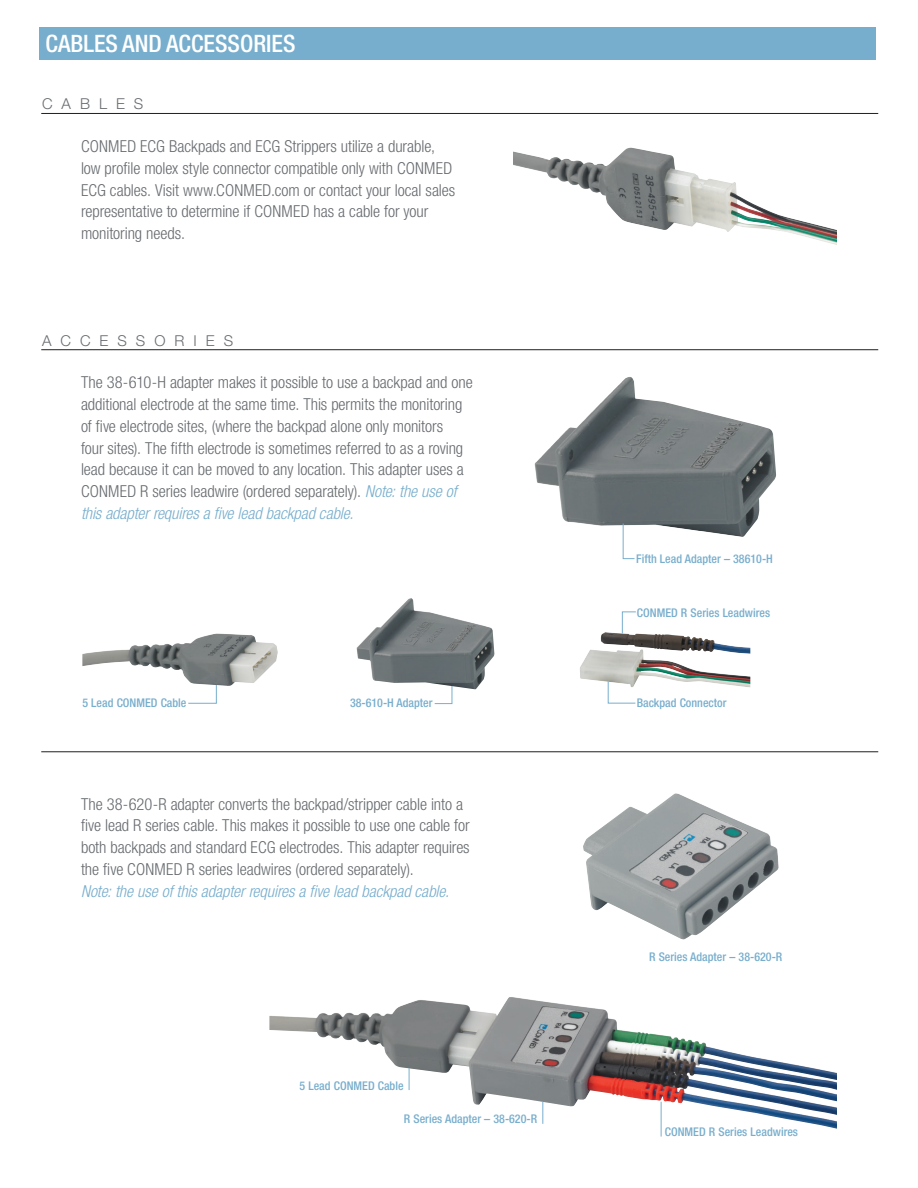
<style>
.page{position:relative;width:918px;height:1188px;background:#fff}
.page>*{position:absolute;margin:0;border:0;box-sizing:border-box;transform-origin:0 0}
.t1{font:500 condensed 24px "Helvetica Neue LT Std";color:#fff}
.NEW_Body_Copy{font:300 condensed 16.5px/21.8px "Helvetica Neue LT Std";letter-spacing:-.005em;color:#686c70}
.t2{font:300 15px "Helvetica Neue LT Std";letter-spacing:.6em;color:#686c70}
.BLUE_Cut_Lines{font:500 condensed 12px "Helvetica Neue LT Std";color:#78aecd}
.s1{font-style:italic;color:#78aecd}
</style>
<div class="page">
<div style="left:39px;top:27px;width:837px;height:32px;background:#78aecd"></div>
<hr style="left:41px;top:113px;width:837px;height:1px;background:#231f20">
<hr style="left:41px;top:752px;width:837px;height:1px;background:#231f20">
<hr style="left:41px;top:349px;width:837px;height:1px;background:#231f20">
<img style="left:583px;top:793px;width:196px;height:147px">
<img style="left:269px;top:998px;width:568px;height:131px">
<img style="left:513px;top:148px;width:324px;height:97px">
<svg style="left:409px;top:1068px;width:1px;height:22px"></svg>
<svg style="left:542px;top:1102px;width:1px;height:22px"></svg>
<hr style="left:661px;top:1102px;width:1px;height:35px;background:#78aecd">
<img style="left:580px;top:632px;width:170px;height:55px">
<svg style="left:607px;top:681px;width:29px;height:23px"></svg>
<svg style="left:622px;top:611px;width:15px;height:23px"></svg>
<img style="left:534px;top:377px;width:242px;height:160px">
<svg style="left:622px;top:523px;width:13px;height:36px"></svg>
<svg style="left:434px;top:690px;width:19px;height:14px"></svg>
<img style="left:356px;top:598px;width:139px;height:92px">
<svg style="left:188px;top:686px;width:29px;height:18px"></svg>
<img style="left:82px;top:633px;width:196px;height:53px">
<p class="t1" style="left:46px;top:29px;width:252px">CABLES AND ACCESSORIES</p>
<p class="t2" style="left:42px;top:95px;width:103px">CABLES</p>
<p class="NEW_Body_Copy" style="left:81px;top:135px;width:376px">CONMED ECG Backpads and ECG Strippers utilize a durable, low profile molex style connector compatible only with CONMED ECG cables. Visit www.CONMED.com or contact your local sales representative to determine if CONMED has a cable for your monitoring needs.</p>
<p class="t2" style="left:42px;top:331px;width:193px">ACCESSORIES</p>
<p class="NEW_Body_Copy" style="left:81px;top:372px;width:393px">The 38-610-H adapter makes it possible to use a backpad and one additional electrode at the same time. This permits the monitoring of five electrode sites, (where the backpad alone only monitors<br>four sites). The fifth electrode is sometimes referred to as a roving lead because it can be moved to any location. This adapter uses a CONMED R series leadwire (ordered separately). <span class="s1">Note: the use of this adapter requires a five lead backpad cable.</span></p>
<p class="BLUE_Cut_Lines" style="left:82px;top:696px;width:106px">5 Lead CONMED Cable</p>
<p class="BLUE_Cut_Lines" style="left:350px;top:695px;width:84px">38-610-H Adapter</p>
<p class="NEW_Body_Copy" style="left:81px;top:793px;width:390px">The 38-620-R adapter converts the backpad/stripper cable into a five lead R series cable. This makes it possible to use one cable for both backpads and standard ECG electrodes. This adapter requires the five CONMED R series leadwires (ordered separately).<br><span class="s1">Note: the use of this adapter requires a five lead backpad cable.</span></p>
<p class="BLUE_Cut_Lines" style="left:299px;top:1079px;width:106px">5 Lead CONMED Cable</p>
<p class="BLUE_Cut_Lines" style="left:404px;top:1111px;width:135px">R Series Adapter – 38-620-R</p>
<p class="BLUE_Cut_Lines" style="left:636px;top:552px;width:138px">Fifth Lead Adapter – 38610-H</p>
<p class="BLUE_Cut_Lines" style="left:637px;top:605px;width:135px">CONMED R Series Leadwires</p>
<p class="BLUE_Cut_Lines" style="left:637px;top:696px;width:91px">Backpad Connector</p>
<p class="BLUE_Cut_Lines" style="left:649px;top:949px;width:135px">R Series Adapter – 38-620-R</p>
<p class="BLUE_Cut_Lines" style="left:665px;top:1125px;width:135px">CONMED R Series Leadwires</p>
</div>
